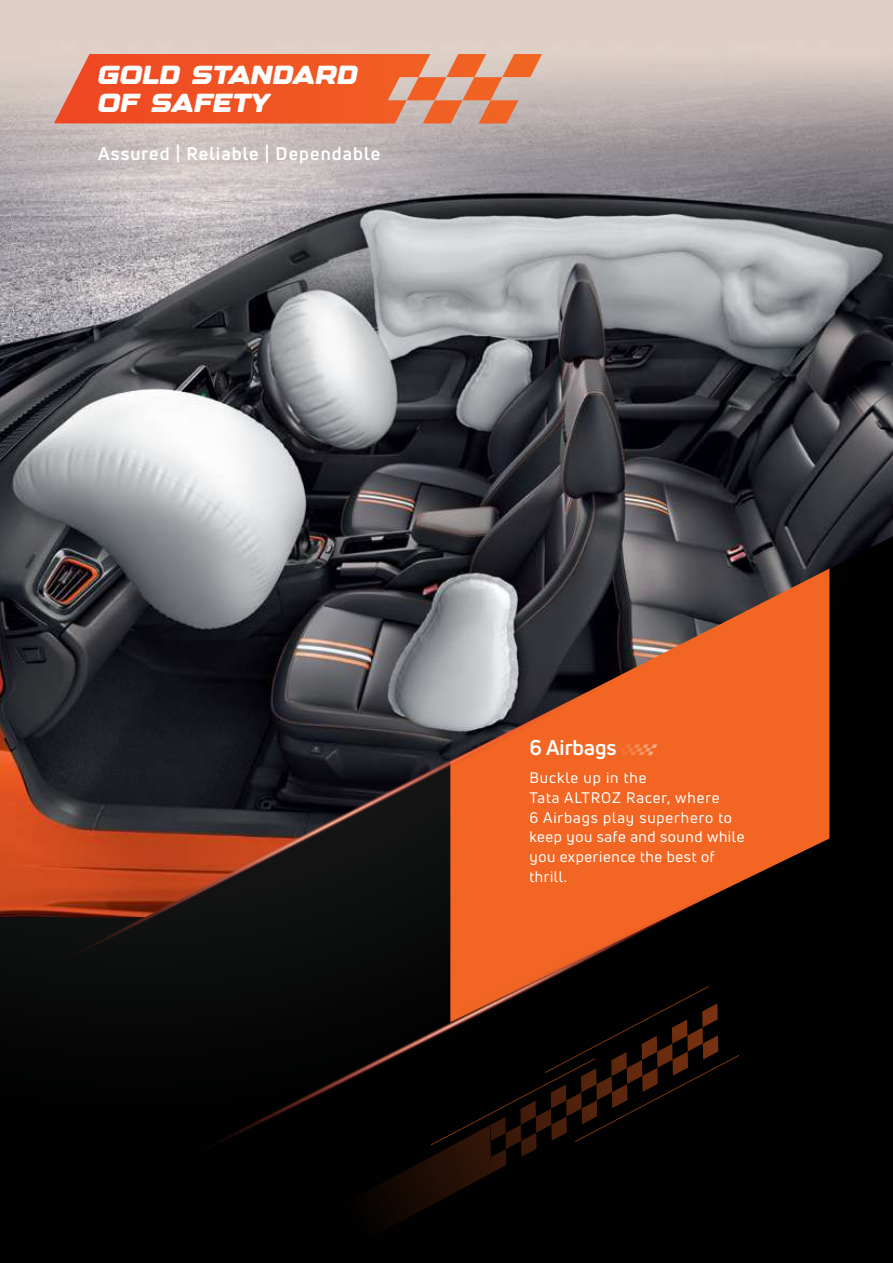
<style>
.page{position:relative;width:893px;height:1263px;background:#010101}
.page>*{position:absolute;margin:0;border:0;box-sizing:border-box;transform-origin:0 0}
.t1{font:26.1px/27.8px "Designer";color:#fff}
.t2{font:700 21px "Uni Neue";color:#fff}
.t3{font:700 18px "Uni Neue";letter-spacing:.06em;color:#fff}
.t4{font:15px/20px "Uni Neue";letter-spacing:.04em;color:#fff}
</style>
<div class="page">
<img style="left:0;top:0;width:893px;height:790px">
<svg style="left:54px;top:54px;width:488px;height:69px;background:#e96b43"></svg>
<img style="left:211px;top:790px;width:619px;height:356px">
<img style="left:0;top:593px;width:717px;height:455px">
<svg style="left:431px;top:986px;width:308px;height:159px"></svg>
<svg style="left:335px;top:1003px;width:383px;height:223px"></svg>
<h1 class="t1" style="left:98px;top:60px;width:261px">GOLD STANDARD<br>OF SAFETY</h1>
<p class="t3" style="left:98px;top:142px;width:283px">Assured | Reliable | Dependable</p>
<h2 class="t2" style="left:529px;top:734px;width:89px">6 Airbags</h2>
<p class="t4" style="left:529px;top:767px;width:217px">Buckle up in the<br>Tata ALTROZ Racer, where<br>6 Airbags play superhero to keep you safe and sound while you experience the best of thrill.</p>
</div>
